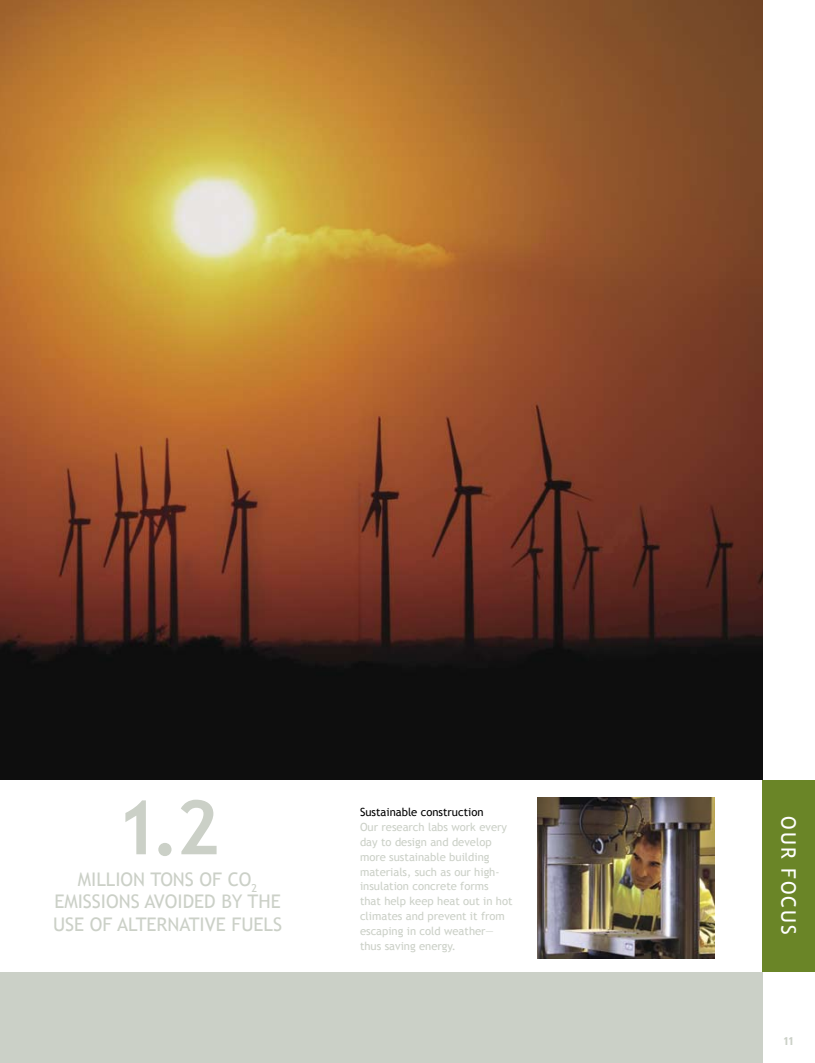
<style>
.page{position:relative;width:815px;height:1063px;background:#fff}
.page>*{position:absolute;margin:0;border:0;box-sizing:border-box;transform-origin:0 0}
.t1{font:700 75px "Trebuchet MS";color:#cbd0c7}
.t2{font:20px "Trebuchet MS";letter-spacing:.1em;color:#fff}
.t3{font:18.75px/22.5px "Trebuchet MS";color:#cbd0c7;text-align:center}
.t4{font:11.25px/15px "Trebuchet MS";color:#cbd0c7}
.t5{font:11.25px "Trebuchet MS";color:#000}
.t6{font:700 condensed 11.25px "Univers";color:#cbd0c7}
</style>
<div class="page">
<div style="left:0;top:971px;width:762px;height:92px;background:#cbd0c7"></div>
<img style="left:0;top:0;width:763px;height:780px">
<div style="left:762px;top:780px;width:53px;height:191px;background:#6a8527"></div>
<img style="left:537px;top:798px;width:178px;height:161px">
<h1 class="t1" style="left:116px;top:781px;width:106px">1.2</h1>
<h3 class="t3" style="left:53px;top:868px;width:230px">MILLION TONS OF CO<sub>2<br></sub>EMISSIONS AVOIDED BY THE<br>USE OF ALTERNATIVE FUELS</h3>
<p class="t5" style="left:360px;top:805px;width:125px">Sustainable construction</p>
<p class="t4" style="left:360px;top:819px;width:154px">Our research labs work every day to design and develop more sustainable building materials, such as our high&shy;insulation concrete forms<br>that help keep heat out in hot climates and prevent it from escaping in cold weather— thus saving energy.</p>
<h2 class="t2" style="left:800px;top:816px;width:120px;rotate:90deg">OUR FOCUS</h2>
<p class="t6" style="left:784px;top:1034px;width:11px">11</p>
</div>
